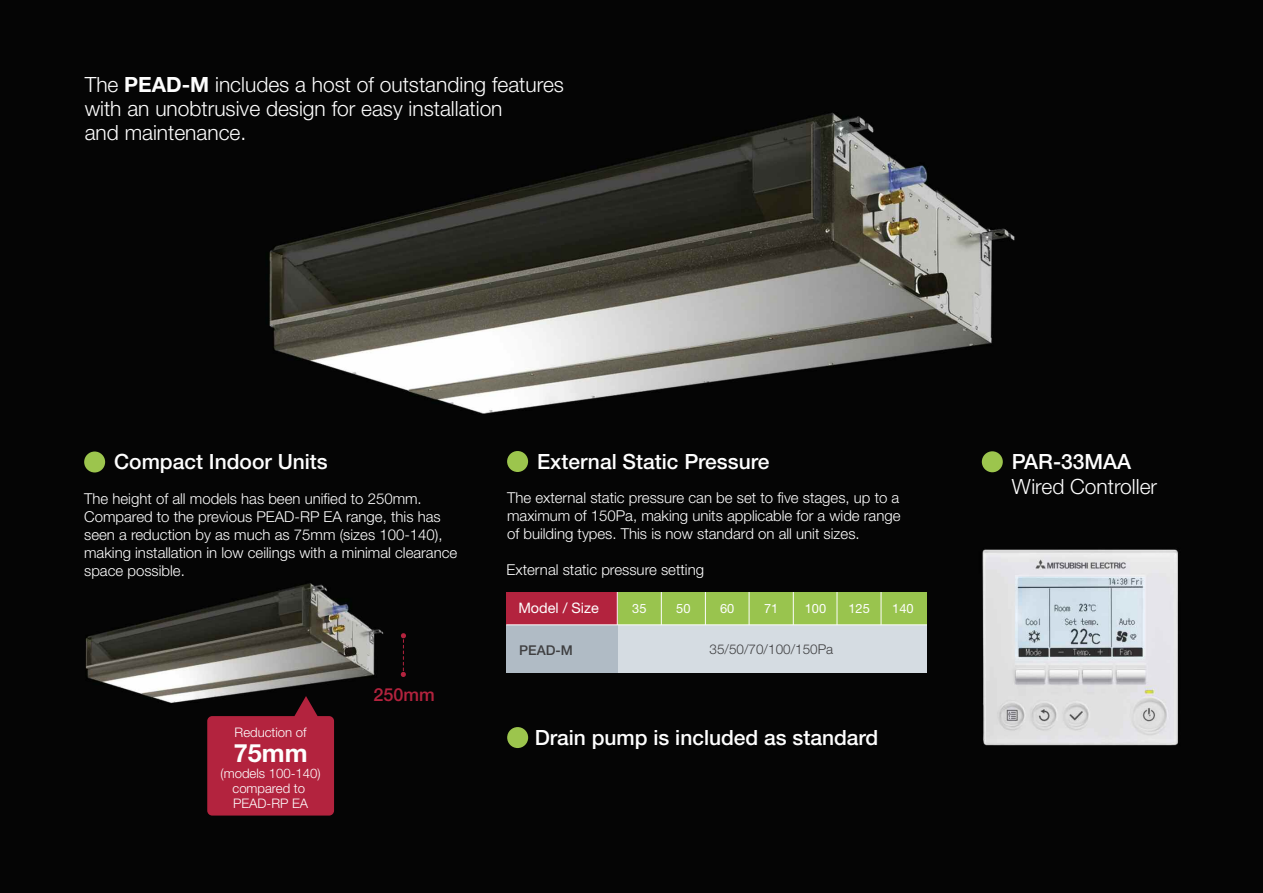
<style>
.page{position:relative;width:1263px;height:893px;background:#fff}
.page>*{position:absolute;margin:0;border:0;box-sizing:border-box;transform-origin:0 0}
.t1{font:700 25.2px "Helvetica Neue";color:#fefefe}
.t2{font:300 21px/24px "Helvetica Neue";color:#fefefe}
.t3{font:500 21px "Helvetica Neue";color:#fefefe}
.t4{font:500 18px "Helvetica Neue";color:#b3233e}
.t5{font:300 15px/18px "Helvetica Neue";color:#fefefe}
.t6{font:14.4px "Helvetica Neue";color:#fefefe}
.t7{font:300 13.5px "Helvetica Neue";color:#3f3f41}
.t8{font:500 13.5px "Helvetica Neue";color:#3f3f41}
.t9{font:300 13.2px/14.9px "Helvetica Neue";color:#fefefe;text-align:center}
.t10{font:12.9px "Helvetica Neue";color:#fefefe}
.s1{font-weight:700}
</style>
<div class="page">
<img style="left:0;top:0;width:1263px;height:893px">
<div style="left:84px;top:451px;width:21px;height:21px;background:#9cc54d;border-radius:50%"></div>
<div style="left:507px;top:451px;width:21px;height:21px;background:#9cc54d;border-radius:50%"></div>
<div style="left:982px;top:451px;width:21px;height:21px;background:#9cc54d;border-radius:50%"></div>
<svg style="left:400px;top:633px;width:6px;height:44px"></svg>
<svg style="left:207px;top:696px;width:127px;height:120px;background:#971e35"></svg>
<div style="left:507px;top:727px;width:21px;height:21px;background:#9cc54d;border-radius:50%"></div>
<div style="left:617px;top:593px;width:309px;height:32px;background:#99c44e"></div>
<div style="left:506px;top:593px;width:111px;height:32px;background:#b3233e"></div>
<div style="left:506px;top:625px;width:420px;height:48px;background:#b0bbc5"></div>
<div style="left:618px;top:625px;width:308px;height:48px;background:#d5dce2"></div>
<hr style="left:506px;top:624px;width:420px;height:1px;background:#fefefe">
<hr style="left:661px;top:593px;width:1px;height:32px;background:#fefefe">
<hr style="left:705px;top:593px;width:1px;height:32px;background:#fefefe">
<hr style="left:749px;top:593px;width:1px;height:32px;background:#fefefe">
<hr style="left:793px;top:593px;width:1px;height:32px;background:#fefefe">
<hr style="left:837px;top:593px;width:1px;height:32px;background:#fefefe">
<hr style="left:881px;top:593px;width:1px;height:32px;background:#fefefe">
<hr style="left:617px;top:593px;width:1px;height:32px;background:#fefefe">
<h2 class="t2" style="left:85px;top:71px;width:481px">The <span class="s1">PEAD-M</span> includes a host of outstanding features with an unobtrusive design for easy installation<br>and maintenance.</h2>
<h2 class="t3" style="left:114px;top:444px;width:215px">Compact Indoor Units</h2>
<p class="t5" style="left:84px;top:488px;width:375px">The height of all models has been unified to 250mm.<br>Compared to the previous PEAD-RP EA range, this has seen a reduction by as much as 75mm (sizes 100-140), making installation in low ceilings with a minimal clearance space possible.</p>
<p class="t9" style="left:235px;top:724px;width:74px">Reduction of</p>
<h1 class="t1" style="left:234px;top:733px;width:75px">75mm</h1>
<p class="t9" style="left:221px;top:765px;width:102px">(models 100-140) compared to<br>PEAD-RP EA</p>
<p class="t4" style="left:374px;top:680px;width:63px">250mm</p>
<h2 class="t3" style="left:537px;top:445px;width:234px">External Static Pressure</h2>
<h2 class="t3" style="left:1012px;top:445px;width:121px">PAR-33MAA</h2>
<h2 class="t2" style="left:1012px;top:473px;width:147px">Wired Controller</h2>
<p class="t5" style="left:507px;top:487px;width:395px;text-align:justify">The external static pressure can be set to five stages, up to a maximum of 150Pa, making units applicable for a wide range of building types. This is now standard on all unit sizes.</p>
<p class="t5" style="left:507px;top:559px;width:199px">External static pressure setting</p>
<p class="t6" style="left:518px;top:598px;width:82px">Model / Size</p>
<p class="t10" style="left:632px;top:600px;width:16px">35</p>
<p class="t10" style="left:764px;top:600px;width:16px">71</p>
<p class="t10" style="left:805px;top:600px;width:23px">100</p>
<p class="t10" style="left:848px;top:600px;width:23px">125</p>
<p class="t10" style="left:892px;top:600px;width:23px">140</p>
<p class="t10" style="left:676px;top:600px;width:16px">50</p>
<p class="t10" style="left:720px;top:600px;width:16px">60</p>
<p class="t8" style="left:519px;top:639px;width:55px">PEAD-M</p>
<p class="t7" style="left:710px;top:638px;width:125px">35/50/70/100/150Pa</p>
<h2 class="t3" style="left:535px;top:721px;width:345px">Drain pump is included as standard</h2>
</div>
